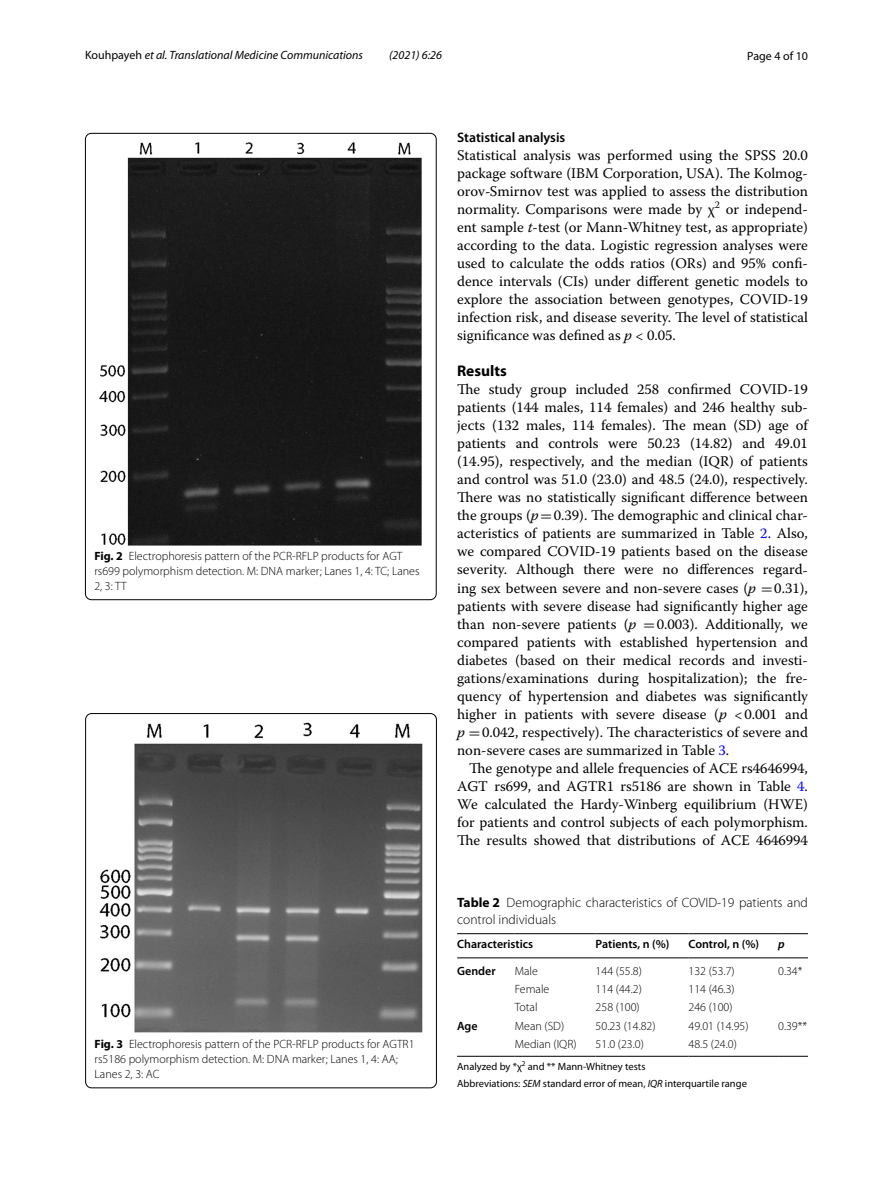
<style>
.page{position:relative;width:893px;height:1187px;background:#fff}
.page>*{position:absolute;margin:0;border:0;box-sizing:border-box;transform-origin:0 0}
.t1{font:700 15.45px "Myriad Pro";color:#000}
.t2{font:14.7px/18px "Warnock Pro";color:#000;text-align:justify}
.t3{font:600 13.8px "Myriad Pro";color:#000}
.t4{font:300 13.5px/16.5px "Myriad Pro";color:#000}
.t5{font:300 12px/15px "Myriad Pro";color:#000}
.t6{font:italic 12px "Myriad Pro";color:#000}
.t7{font:600 12px "Myriad Pro";color:#000}
.t8{font:12px "Myriad Pro";color:#000}
.t9{font:italic 600 12px "Myriad Pro";color:#000}
.t10{font:10.5px/17px "Myriad Pro";color:#000}
.s1{font-style:normal}
.s2{font-weight:700}
.s3{font-style:italic}
.s4{font-family:"MTSY"}
.s5{color:#00f}
</style>
<div class="page">
<img style="left:100px;top:142px;width:322px;height:403px">
<img style="left:100px;top:722px;width:322px;height:310px">
<div style="left:85px;top:713px;width:352px;height:374px;border:1px solid #000;border-radius:6px"></div>
<hr style="left:457px;top:933px;width:58px;height:1px;background:#000">
<hr style="left:515px;top:933px;width:81px;height:1px;background:#000">
<hr style="left:457px;top:957px;width:58px;height:1px;background:#000">
<hr style="left:515px;top:957px;width:81px;height:1px;background:#000">
<hr style="left:596px;top:933px;width:92px;height:1px;background:#000">
<hr style="left:596px;top:957px;width:92px;height:1px;background:#000">
<hr style="left:688px;top:933px;width:90px;height:1px;background:#000">
<hr style="left:688px;top:957px;width:90px;height:1px;background:#000">
<hr style="left:778px;top:933px;width:30px;height:1px;background:#000">
<hr style="left:778px;top:957px;width:30px;height:1px;background:#000">
<hr style="left:457px;top:1055px;width:58px;height:1px;background:#000">
<hr style="left:778px;top:1055px;width:30px;height:1px;background:#000">
<hr style="left:515px;top:1055px;width:81px;height:1px;background:#000">
<hr style="left:596px;top:1055px;width:92px;height:1px;background:#000">
<hr style="left:688px;top:1055px;width:90px;height:1px;background:#000">
<p class="t6" style="left:85px;top:48px;width:279px"><span class="s1">Kouhpayeh</span> et al. Translational Medicine Communications</p>
<p class="t6" style="left:389px;top:48px;width:54px">(2021) 6:26</p>
<p class="t8" style="left:747px;top:48px;width:62px">Page 4 of 10</p>
<p class="t5" style="left:94px;top:549px;width:327px"><span class="s2">Fig. 2</span> Electrophoresis pattern of the PCR-RFLP products for AGT rs699 polymorphism detection. M: DNA marker; Lanes 1, 4: TC; Lanes<br>2, 3: TT</p>
<p class="t5" style="left:95px;top:1036px;width:321px"><span class="s2">Fig. 3</span> Electrophoresis pattern of the PCR-RFLP products for AGTR1 rs5186 polymorphism detection. M: DNA marker; Lanes 1, 4: AA;<br>Lanes 2, 3: AC</p>
<p class="t3" style="left:457px;top:129px;width:110px">Statistical analysis</p>
<p class="t2" style="left:457px;top:146px;width:352px">Statistical analysis was performed using the SPSS 20.0 package software (IBM Corporation, USA). The Kolmog&shy;orov-Smirnov test was applied to assess the distribution normality. Comparisons were made by χ<sup>2</sup> or independ&shy;ent sample <span class="s3">t</span>-test (or Mann-Whitney test, as appropriate) according to the data. Logistic regression analyses were used to calculate the odds ratios (ORs) and 95% confi&shy;dence intervals (CIs) under different genetic models to explore the association between genotypes, COVID-19 infection risk, and disease severity. The level of statistical significance was defined as <span class="s3">p</span> &lt; 0.05.</p>
<p class="t1" style="left:457px;top:361px;width:51px">Results</p>
<p class="t2" style="left:457px;top:380px;width:352px">The study group included 258 confirmed COVID-19 patients (144 males, 114 females) and 246 healthy sub&shy;jects (132 males, 114 females). The mean (SD) age of patients and controls were 50.23 (14.82) and 49.01 (14.95), respectively, and the median (IQR) of patients and control was 51.0 (23.0) and 48.5 (24.0), respectively.<br>There was no statistically significant difference between the groups (<span class="s3">p</span><span class="s4">=</span>0.39). The demographic and clinical char&shy;acteristics of patients are summarized in Table <span class="s5">2</span>. Also, we compared COVID-19 patients based on the disease severity. Although there were no differences regard&shy;ing sex between severe and non-severe cases (<span class="s3">p</span> <span class="s4">=</span>0.31), patients with severe disease had significantly higher age than non-severe patients (<span class="s3">p</span> <span class="s4">=</span>0.003). Additionally, we compared patients with established hypertension and diabetes (based on their medical records and investi&shy;gations/examinations during hospitalization); the fre&shy;quency of hypertension and diabetes was significantly higher in patients with severe disease (<span class="s3">p</span> &lt;0.001 and <span class="s3">p</span> <span class="s4">=</span>0.042, respectively). The characteristics of severe and non-severe cases are summarized in Table <span class="s5">3</span>.</p>
<p class="t2" style="left:457px;top:758px;width:352px;text-indent:12px">The genotype and allele frequencies of ACE rs4646994, AGT rs699, and AGTR1 rs5186 are shown in Table <span class="s5">4</span>.<br>We calculated the Hardy-Winberg equilibrium (HWE) for patients and control subjects of each polymorphism.<br>The results showed that distributions of ACE 4646994</p>
<p class="t4" style="left:457px;top:894px;width:352px"><span class="s2">Table 2</span> Demographic characteristics of COVID-19 patients and control individuals</p>
<p class="t7" style="left:457px;top:936px;width:78px">Characteristics</p>
<p class="t7" style="left:596px;top:936px;width:75px">Patients, n (%)</p>
<p class="t7" style="left:688px;top:936px;width:72px">Control, n (%)</p>
<p class="t9" style="left:778px;top:936px;width:8px">p</p>
<p class="t7" style="left:457px;top:963px;width:40px">Gender</p>
<p class="t5" style="left:515px;top:963px;width:25px">Male</p>
<p class="t5" style="left:596px;top:963px;width:48px">144 (55.8)</p>
<p class="t5" style="left:688px;top:963px;width:48px">132 (53.7)</p>
<p class="t5" style="left:778px;top:963px;width:26px">0.34*</p>
<p class="t5" style="left:515px;top:981px;width:36px">Female</p>
<p class="t5" style="left:596px;top:981px;width:48px">114 (44.2)</p>
<p class="t5" style="left:688px;top:981px;width:48px">114 (46.3)</p>
<p class="t5" style="left:515px;top:999px;width:24px">Total</p>
<p class="t5" style="left:596px;top:999px;width:46px">258 (100)</p>
<p class="t5" style="left:688px;top:999px;width:46px">246 (100)</p>
<p class="t7" style="left:457px;top:1017px;width:22px">Age</p>
<p class="t5" style="left:515px;top:1018px;width:51px">Mean (SD)</p>
<p class="t5" style="left:596px;top:1018px;width:62px">50.23 (14.82)</p>
<p class="t5" style="left:688px;top:1018px;width:62px">49.01 (14.95)</p>
<p class="t5" style="left:778px;top:1018px;width:31px">0.39**</p>
<p class="t5" style="left:515px;top:1036px;width:63px">Median (IQR)</p>
<p class="t5" style="left:596px;top:1036px;width:50px">51.0 (23.0)</p>
<p class="t5" style="left:688px;top:1036px;width:50px">48.5 (24.0)</p>
<p class="t10" style="left:457px;top:1057px;width:291px">Analyzed by *χ<sup>2</sup> and ** Mann-Whitney tests<br>Abbreviations: <span class="s3">SEM</span> standard error of mean, <span class="s3">IQR</span> interquartile range</p>
</div>
